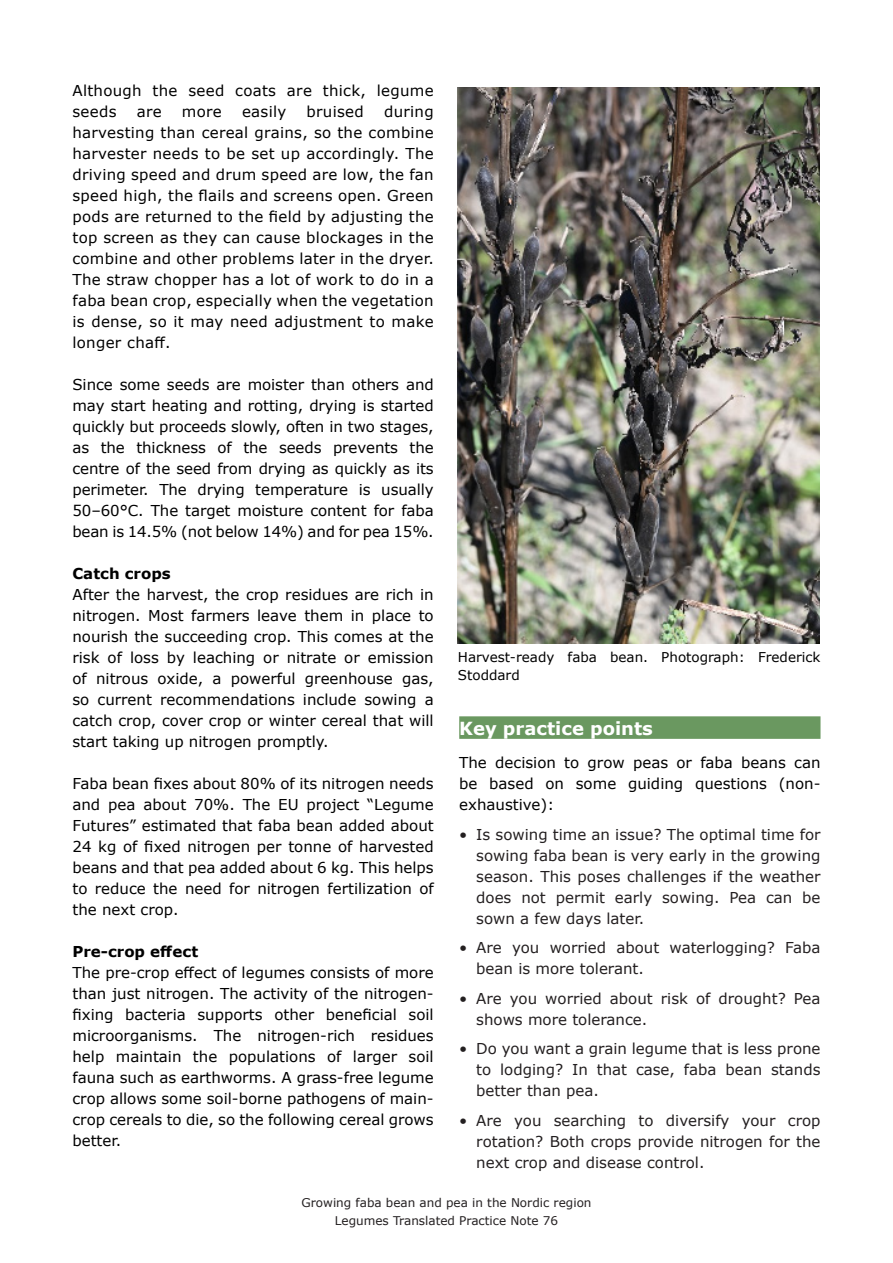
<style>
.page{position:relative;width:893px;height:1263px;background:#fff}
.page>*{position:absolute;margin:0;border:0;box-sizing:border-box;transform-origin:0 0}
.body_HL_white_green{font:700 18px "Verdana";color:#fff}
.body_text{font:15px/21px "Verdana";color:#000;text-align:justify}
.t1{font:15px/21px "Verdana";color:#231f20;text-align:justify}
.body_text-2{font:15px/21px "Verdana";letter-spacing:.02em;color:#000}
.body_text-3{font:700 15px "Verdana";color:#000}
.t2{font:13.5px/18px "Verdana";color:#000}
.t3{font:12px/18px "Verdana";color:#231f20;text-align:center}
</style>
<div class="page">
<div style="left:459px;top:716px;width:361px;height:23px;background:#6a9860"></div>
<img style="left:458px;top:87px;width:361px;height:556px">
<p class="body_text-2" style="left:72px;top:80px;width:363px">Although the seed coats are thick, legume seeds</p>
<p class="body_text" style="left:72px;top:101px;width:363px;text-indent:312px">during harvesting than cereal grains, so the combine harvester needs to be set up accordingly. The driving speed and drum speed are low, the fan speed high, the flails and screens open. Green pods are returned to the field by adjusting the top screen as they can cause blockages in the combine and other problems later in the dryer.<br>The straw chopper has a lot of work to do in a faba bean crop, especially when the vegetation is dense, so it may need adjustment to make longer chaff.</p>
<p class="body_text" style="left:72px;top:374px;width:363px">Since some seeds are moister than others and may start heating and rotting, drying is started quickly but proceeds slowly, often in two stages, as the thickness of the seeds prevents the centre of the seed from drying as quickly as its perimeter. The drying temperature is usually 50–60°C. The target moisture content for faba bean is 14.5% (not below 14%) and for pea 15%.</p>
<p class="body_text-3" style="left:72px;top:563px;width:100px">Catch crops</p>
<p class="body_text" style="left:72px;top:584px;width:363px">After the harvest, the crop residues are rich in nitrogen. Most farmers leave them in place to nourish the succeeding crop. This comes at the risk of loss by leaching or nitrate or emission of nitrous oxide, a powerful greenhouse gas, so current recommendations include sowing a catch crop, cover crop or winter cereal that will start taking up nitrogen promptly.</p>
<p class="body_text" style="left:72px;top:773px;width:363px">Faba bean fixes about 80% of its nitrogen needs and pea about 70%. The EU project “Legume Futures” estimated that faba bean added about 24 kg of fixed nitrogen per tonne of harvested beans and that pea added about 6 kg. This helps to reduce the need for nitrogen fertilization of the next crop.</p>
<p class="body_text-3" style="left:72px;top:941px;width:127px">Pre-crop effect</p>
<p class="body_text" style="left:72px;top:962px;width:363px">The pre-crop effect of legumes consists of more than just nitrogen. The activity of the nitrogen&shy;fixing bacteria supports other beneficial soil microorganisms. The nitrogen-rich residues help maintain the populations of larger soil fauna such as earthworms. A grass-free legume crop allows some soil-borne pathogens of main&shy;crop cereals to die, so the following cereal grows better.</p>
<p class="body_text" style="left:137px;top:101px;width:26px">are</p>
<p class="body_text" style="left:182px;top:101px;width:41px">more</p>
<p class="body_text" style="left:242px;top:101px;width:46px">easily</p>
<p class="body_text-2" style="left:307px;top:101px;width:59px">bruised</p>
<p class="t2" style="left:458px;top:648px;width:364px">Harvest-ready faba bean. Photograph: Frederick<br>Stoddard</p>
<p class="body_HL_white_green" style="left:459px;top:716px;width:195px">Key practice points</p>
<p class="body_text" style="left:459px;top:752px;width:363px">The decision to grow peas or faba beans can be based on some guiding questions (non&shy;exhaustive):</p>
<p class="t1" style="left:476px;top:823px;width:346px;text-indent:-17px">• Is sowing time an issue? The optimal time for sowing faba bean is very early in the growing season. This poses challenges if the weather does not permit early sowing. Pea can be sown a few days later.</p>
<p class="t1" style="left:476px;top:937px;width:346px;text-indent:-17px">• Are you worried about waterlogging? Faba bean is more tolerant.</p>
<p class="t1" style="left:476px;top:987px;width:346px;text-indent:-17px">• Are you worried about risk of drought? Pea shows more tolerance.</p>
<p class="t1" style="left:476px;top:1038px;width:346px;text-indent:-17px">• Do you want a grain legume that is less prone to lodging? In that case, faba bean stands better than pea.</p>
<p class="t1" style="left:476px;top:1109px;width:346px;text-indent:-17px">• Are you searching to diversify your crop rotation? Both crops provide nitrogen for the next crop and disease control.</p>
<p class="t3" style="left:301px;top:1194px;width:292px">Growing faba bean and pea in the Nordic region<br>Legumes Translated Practice Note 76</p>
</div>
